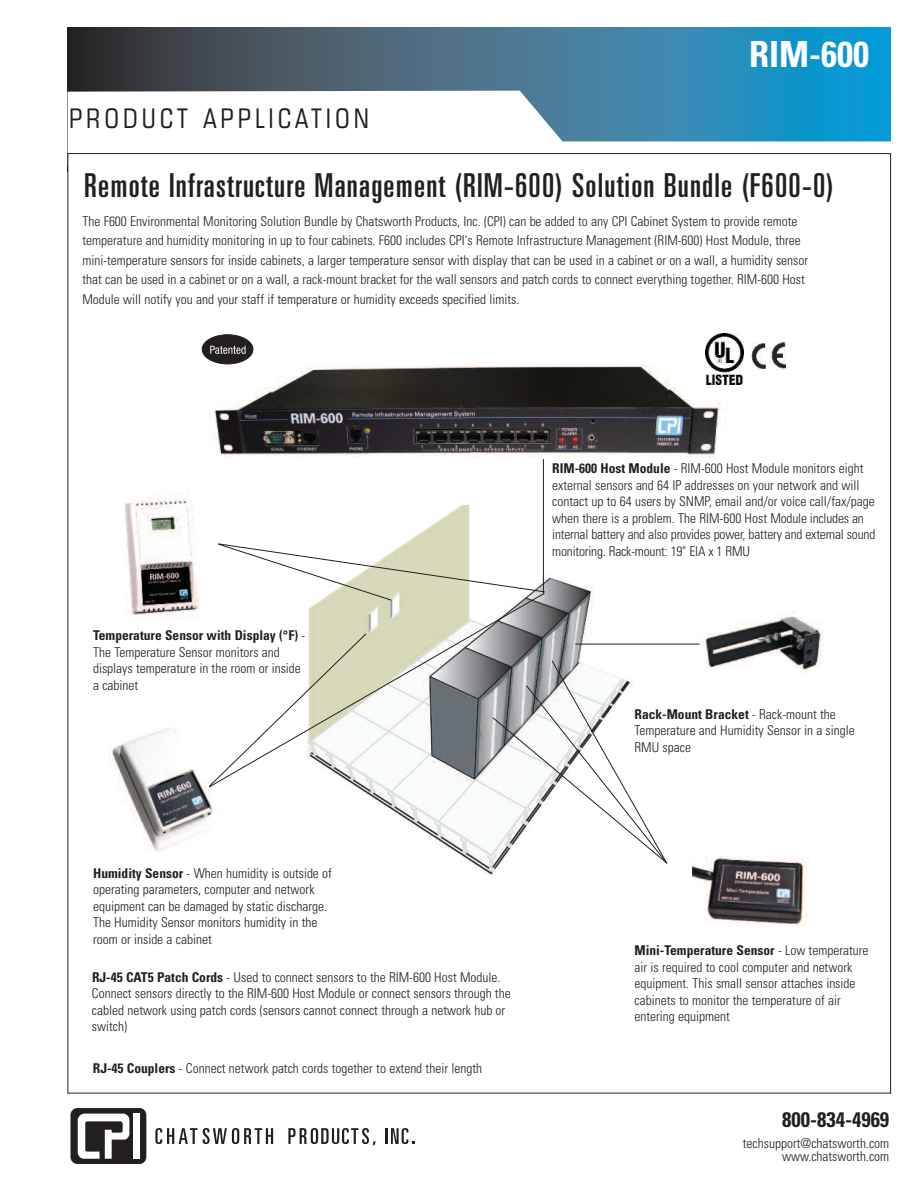
<style>
.page{position:relative;width:918px;height:1188px;background:#fff}
.page>*{position:absolute;margin:0;border:0;box-sizing:border-box;transform-origin:0 0}
.t1{font:700 condensed 36px "Univers LT Std";color:#fff}
.t2{font:ultra-condensed 33px "Univers LT Std";letter-spacing:.035em;color:#231f20}
.t3{font:condensed 27px "Square 721 BT";letter-spacing:.15em;color:#231f20}
.t4{font:700 condensed 21px "Univers LT Std";color:#231f20}
.t5{font:300 condensed 13.5px/16.5px "Univers LT Std";color:#231f20}
.s1{font-weight:700}
</style>
<div class="page">
<div style="left:70px;top:1108px;width:76px;height:56px;background:#231f20;border-radius:7px"></div>
<div style="left:133px;top:1114px;width:6px;height:45px;background:#fff"></div>
<svg style="left:78px;top:1114px;width:51px;height:45px"></svg>
<svg style="left:155px;top:1128px;width:42px;height:16px"></svg>
<svg style="left:203px;top:1128px;width:70px;height:16px"></svg>
<svg style="left:288px;top:1128px;width:88px;height:17px"></svg>
<svg style="left:385px;top:1128px;width:30px;height:16px"></svg>
<svg style="left:68px;top:27px;width:823px;height:64px;background:#3a6e88"></svg>
<svg style="left:68px;top:91px;width:823px;height:51px"></svg>
<img style="left:693px;top:856px;width:116px;height:69px">
<img style="left:124px;top:492px;width:76px;height:127px">
<img style="left:358px;top:506px;width:282px;height:369px">
<img style="left:210px;top:365px;width:517px;height:107px">
<img style="left:108px;top:728px;width:106px;height:123px">
<hr style="left:543px;top:459px;width:1px;height:134px;background:#231f20">
<svg style="left:201px;top:334px;width:55px;height:34px"></svg>
<div style="left:202px;top:335px;width:51px;height:29px;background:#231f20;border-radius:50%"></div>
<div style="left:202px;top:335px;width:51px;height:29px;border:1px solid #231f20;border-radius:50%"></div>
<svg style="left:210px;top:346px;width:36px;height:8px"></svg>
<img style="left:696px;top:611px;width:127px;height:60px">
<hr style="left:575px;top:644px;width:125px;height:1px;background:#231f20">
<svg style="left:492px;top:660px;width:176px;height:204px"></svg>
<svg style="left:208px;top:601px;width:337px;height:187px"></svg>
<svg style="left:218px;top:543px;width:328px;height:58px"></svg>
<img style="left:705px;top:334px;width:38px;height:51px">
<img style="left:751px;top:342px;width:35px;height:29px">
<h3 class="t3" style="left:69px;top:108px;width:302px">PRODUCT APPLICATION</h3>
<h1 class="t1" style="left:749px;top:41px;width:121px">RIM-600</h1>
<h2 class="t2" style="left:84px;top:173px;width:751px">Remote Infrastructure Management (RIM-600) Solution Bundle (F600-0)</h2>
<p class="t5" style="left:82px;top:213px;width:727px;line-height:19.5px">The F600 Environmental Monitoring Solution Bundle by Chatsworth Products, Inc. (CPI) can be added to any CPI Cabinet System to provide remote temperature and humidity monitoring in up to four cabinets. F600 includes CPI's Remote Infrastructure Management (RIM-600) Host Module, three mini-temperature sensors for inside cabinets, a larger temperature sensor with display that can be used in a cabinet or on a wall, a humidity sensor that can be used in a cabinet or on a wall, a rack-mount bracket for the wall sensors and patch cords to connect everything together. RIM-600 Host Module will notify you and your staff if temperature or humidity exceeds specified limits.</p>
<p class="t5" style="left:93px;top:628px;width:214px"><span class="s1">Temperature Sensor with Display (°F)</span> -<br>The Temperature Sensor monitors and displays temperature in the room or inside a cabinet</p>
<p class="t5" style="left:552px;top:461px;width:325px"><span class="s1">RIM-600 Host Module</span> - RIM-600 Host Module monitors eight external sensors and 64 IP addresses on your network and will contact up to 64 users by SNMP, email and/or voice call/fax/page when there is a problem. The RIM-600 Host Module includes an internal battery and also provides power, battery and external sound monitoring. Rack-mount: 19" EIA x 1 RMU</p>
<p class="t5" style="left:634px;top:707px;width:222px"><span class="s1">Rack-Mount Bracket</span> - Rack-mount the<br>Temperature and Humidity Sensor in a single<br>RMU space</p>
<p class="t5" style="left:93px;top:866px;width:240px"><span class="s1">Humidity Sensor</span> - When humidity is outside of operating parameters, computer and network equipment can be damaged by static discharge.<br>The Humidity Sensor monitors humidity in the room or inside a cabinet</p>
<p class="t5" style="left:92px;top:970px;width:420px"><span class="s1">RJ-45 CAT5 Patch Cords</span> - Used to connect sensors to the RIM-600 Host Module.<br>Connect sensors directly to the RIM-600 Host Module or connect sensors through the cabled network using patch cords (sensors cannot connect through a network hub or switch)</p>
<p class="t5" style="left:93px;top:1061px;width:391px"><span class="s1">RJ-45 Couplers</span> - Connect network patch cords together to extend their length</p>
<p class="t5" style="left:634px;top:943px;width:236px"><span class="s1">Mini-Temperature Sensor</span> - Low temperature air is required to cool computer and network equipment. This small sensor attaches inside cabinets to monitor the temperature of air entering equipment</p>
<h3 class="t4" style="left:782px;top:1111px;width:109px">800-834-4969</h3>
<p class="t5" style="left:743px;top:1137px;width:148px;line-height:13.5px;text-align:right">techsupport@chatsworth.com www.chatsworth.com</p>
</div>
